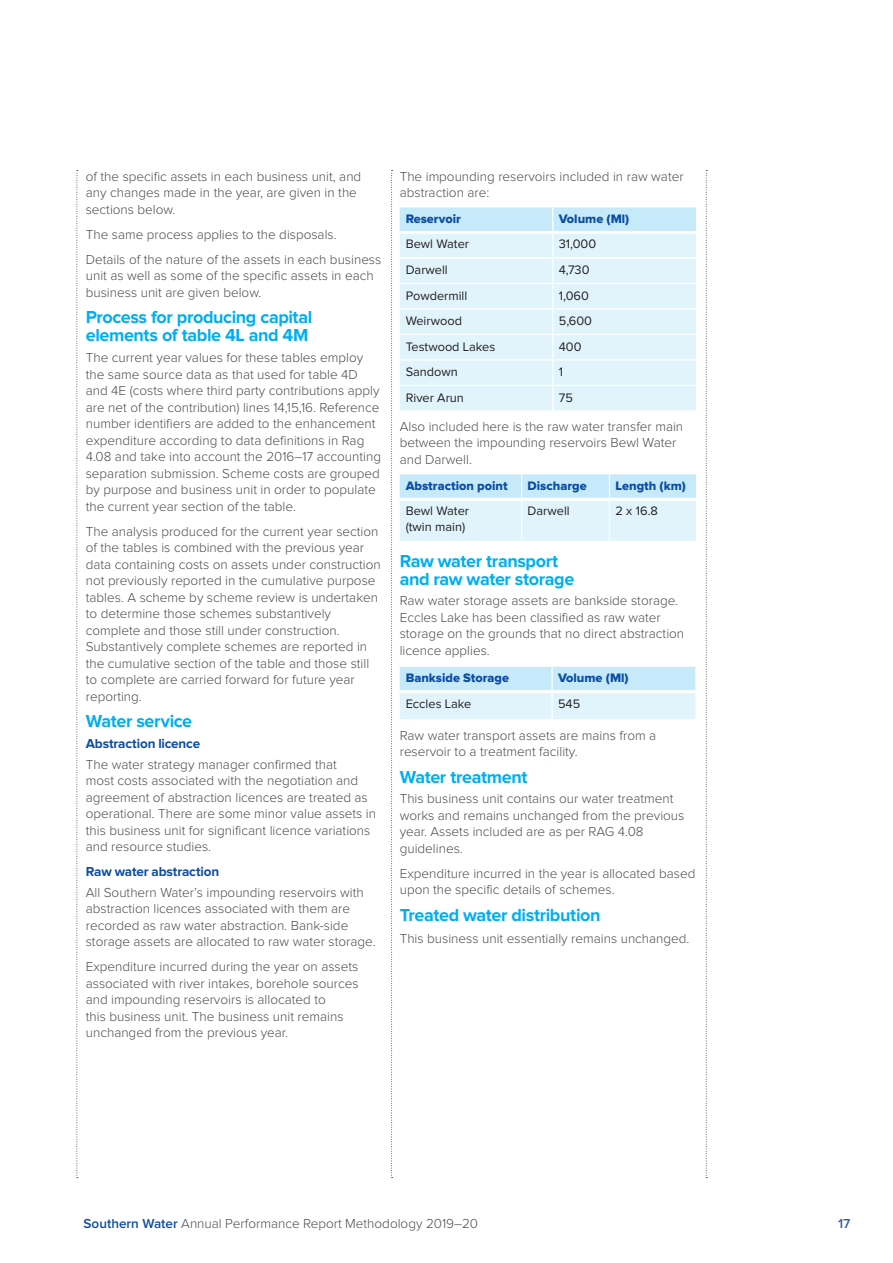
<style>
.page{position:relative;width:893px;height:1263px;background:#fff}
.page>*{position:absolute;margin:0;border:0;box-sizing:border-box;transform-origin:0 0}
.t1{font:700 18px/18px "Proxima Nova";letter-spacing:-.025em;color:#00aeef}
.t2{font:300 13.5px/16.5px "Proxima Nova";color:#4b4c4d}
.t3{font:700 13.5px "Proxima Nova";letter-spacing:-.01em;color:#0d4da1}
.t4{font:600 13.5px "Proxima Nova";color:#375fac}
.t5{font:12.75px/15.3px "Proxima Nova";color:#231f20}
.t6{font:12.75px "Proxima Nova Extrabld";color:#0d4da1}
.s1{font-weight:600;color:#0d4da1}
</style>
<div class="page">
<svg style="left:77px;top:170px;width:1px;height:1008px"></svg>
<svg style="left:391px;top:170px;width:2px;height:1008px"></svg>
<svg style="left:706px;top:170px;width:1px;height:1008px"></svg>
<svg style="left:400px;top:207px;width:297px;height:203px;background:#dff3fb"></svg>
<hr style="left:400px;top:231px;width:153px;height:3px;background:#fff">
<hr style="left:553px;top:231px;width:143px;height:3px;background:#fff">
<hr style="left:400px;top:257px;width:153px;height:2px;background:#fff">
<hr style="left:553px;top:257px;width:143px;height:2px;background:#fff">
<svg style="left:400px;top:474px;width:297px;height:67px;background:#d7f0fb"></svg>
<hr style="left:521px;top:501px;width:1px;height:40px;background:#fff">
<hr style="left:609px;top:501px;width:1px;height:40px;background:#fff">
<hr style="left:696px;top:499px;width:1px;height:42px;background:#fff">
<hr style="left:400px;top:498px;width:122px;height:3px;background:#fff">
<hr style="left:522px;top:498px;width:87px;height:3px;background:#fff">
<hr style="left:609px;top:498px;width:87px;height:3px;background:#fff">
<svg style="left:400px;top:667px;width:295px;height:52px;background:#d4effb"></svg>
<hr style="left:551px;top:667px;width:2px;height:23px;background:#fff">
<hr style="left:551px;top:693px;width:2px;height:26px;background:#fff">
<hr style="left:400px;top:690px;width:152px;height:3px;background:#fff">
<hr style="left:552px;top:690px;width:143px;height:3px;background:#fff">
<p class="t2" style="left:86px;top:169px;width:277px">of the specific assets in each business unit, and any changes made in the year, are given in the sections below.</p>
<p class="t2" style="left:86px;top:222px;width:297px;line-height:25px">The same process applies to the disposals.<br>Details of the nature of the assets in each business</p>
<p class="t2" style="left:86px;top:268px;width:289px">unit as well as some of the specific assets in each business unit are given below.</p>
<h1 class="t1" style="left:86px;top:309px;width:228px">Process for producing capital elements of table 4L and 4M</h1>
<p class="t2" style="left:86px;top:350px;width:297px">The current year values for these tables employ the same source data as that used for table 4D and 4E (costs where third party contributions apply are net of the contribution) lines 14,15,16. Reference number identifiers are added to the enhancement expenditure according to data definitions in Rag 4.08 and take into account the 2016–17 accounting separation submission. Scheme costs are grouped by purpose and business unit in order to populate the current year section of the table.</p>
<p class="t2" style="left:86px;top:523px;width:297px">The analysis produced for the current year section of the tables is combined with the previous year data containing costs on assets under construction not previously reported in the cumulative purpose tables. A scheme by scheme review is undertaken to determine those schemes substantively complete and those still under construction.<br>Substantively complete schemes are reported in the cumulative section of the table and those still to complete are carried forward for future year reporting.</p>
<h1 class="t1" style="left:86px;top:713px;width:108px">Water service</h1>
<p class="t3" style="left:86px;top:737px;width:116px">Abstraction licence</p>
<p class="t2" style="left:86px;top:756px;width:292px">The water strategy manager confirmed that<br>most costs associated with the negotiation and agreement of abstraction licences are treated as operational. There are some minor value assets in this business unit for significant licence variations and resource studies.</p>
<p class="t3" style="left:86px;top:865px;width:135px">Raw water abstraction</p>
<p class="t2" style="left:86px;top:885px;width:291px">All Southern Water’s impounding reservoirs with abstraction licences associated with them are recorded as raw water abstraction. Bank-side storage assets are allocated to raw water storage.</p>
<p class="t2" style="left:86px;top:959px;width:274px">Expenditure incurred during the year on assets associated with river intakes, borehole sources and impounding reservoirs is allocated to<br>this business unit. The business unit remains unchanged from the previous year.</p>
<p class="t2" style="left:400px;top:169px;width:285px">The impounding reservoirs included in raw water abstraction are:</p>
<p class="t6" style="left:406px;top:213px;width:57px">Reservoir</p>
<p class="t6" style="left:559px;top:213px;width:72px">Volume (Ml)</p>
<p class="t5" style="left:406px;top:237px;width:65px">Bewl Water</p>
<p class="t5" style="left:559px;top:237px;width:39px">31,000</p>
<p class="t5" style="left:406px;top:263px;width:44px">Darwell</p>
<p class="t5" style="left:559px;top:263px;width:32px">4,730</p>
<p class="t5" style="left:406px;top:288px;width:63px">Powdermill</p>
<p class="t5" style="left:559px;top:288px;width:32px">1,060</p>
<p class="t5" style="left:406px;top:314px;width:58px">Weirwood</p>
<p class="t5" style="left:559px;top:314px;width:35px">5,600</p>
<p class="t5" style="left:406px;top:339px;width:91px">Testwood Lakes</p>
<p class="t5" style="left:559px;top:339px;width:24px">400</p>
<p class="t5" style="left:406px;top:365px;width:54px">Sandown</p>
<p class="t5" style="left:559px;top:365px;width:6px">1</p>
<p class="t5" style="left:406px;top:390px;width:60px">River Arun</p>
<p class="t5" style="left:559px;top:390px;width:16px">75</p>
<p class="t2" style="left:400px;top:418px;width:285px">Also included here is the raw water transfer main between the impounding reservoirs Bewl Water and Darwell.</p>
<p class="t6" style="left:406px;top:480px;width:103px">Abstraction point</p>
<p class="t6" style="left:528px;top:480px;width:61px">Discharge</p>
<p class="t6" style="left:615px;top:480px;width:72px">Length (km)</p>
<p class="t5" style="left:406px;top:504px;width:65px">Bewl Water (twin main)</p>
<p class="t5" style="left:528px;top:504px;width:44px">Darwell</p>
<p class="t5" style="left:615px;top:504px;width:44px">2 x 16.8</p>
<h1 class="t1" style="left:400px;top:552px;width:176px">Raw water transport and raw water storage</h1>
<p class="t2" style="left:400px;top:593px;width:286px">Raw water storage assets are bankside storage.<br>Eccles Lake has been classified as raw water storage on the grounds that no direct abstraction licence applies.</p>
<p class="t6" style="left:406px;top:672px;width:105px">Bankside Storage</p>
<p class="t6" style="left:558px;top:672px;width:72px">Volume (Ml)</p>
<p class="t5" style="left:406px;top:696px;width:67px">Eccles Lake</p>
<p class="t5" style="left:558px;top:696px;width:24px">545</p>
<p class="t2" style="left:400px;top:727px;width:258px">Raw water transport assets are mains from a reservoir to a treatment facility.</p>
<h1 class="t1" style="left:400px;top:768px;width:129px">Water treatment</h1>
<p class="t2" style="left:400px;top:791px;width:286px">This business unit contains our water treatment works and remains unchanged from the previous year. Assets included are as per RAG 4.08 guidelines.</p>
<p class="t2" style="left:400px;top:866px;width:297px">Expenditure incurred in the year is allocated based upon the specific details of schemes.</p>
<h1 class="t1" style="left:400px;top:906px;width:202px">Treated water distribution</h1>
<p class="t2" style="left:400px;top:931px;width:291px">This business unit essentially remains unchanged.</p>
<p class="t2" style="left:84px;top:1216px;width:396px"><span class="s1">Southern Water</span> Annual Performance Report Methodology 2019–20</p>
<p class="t4" style="left:838px;top:1217px;width:14px">17</p>
</div>
